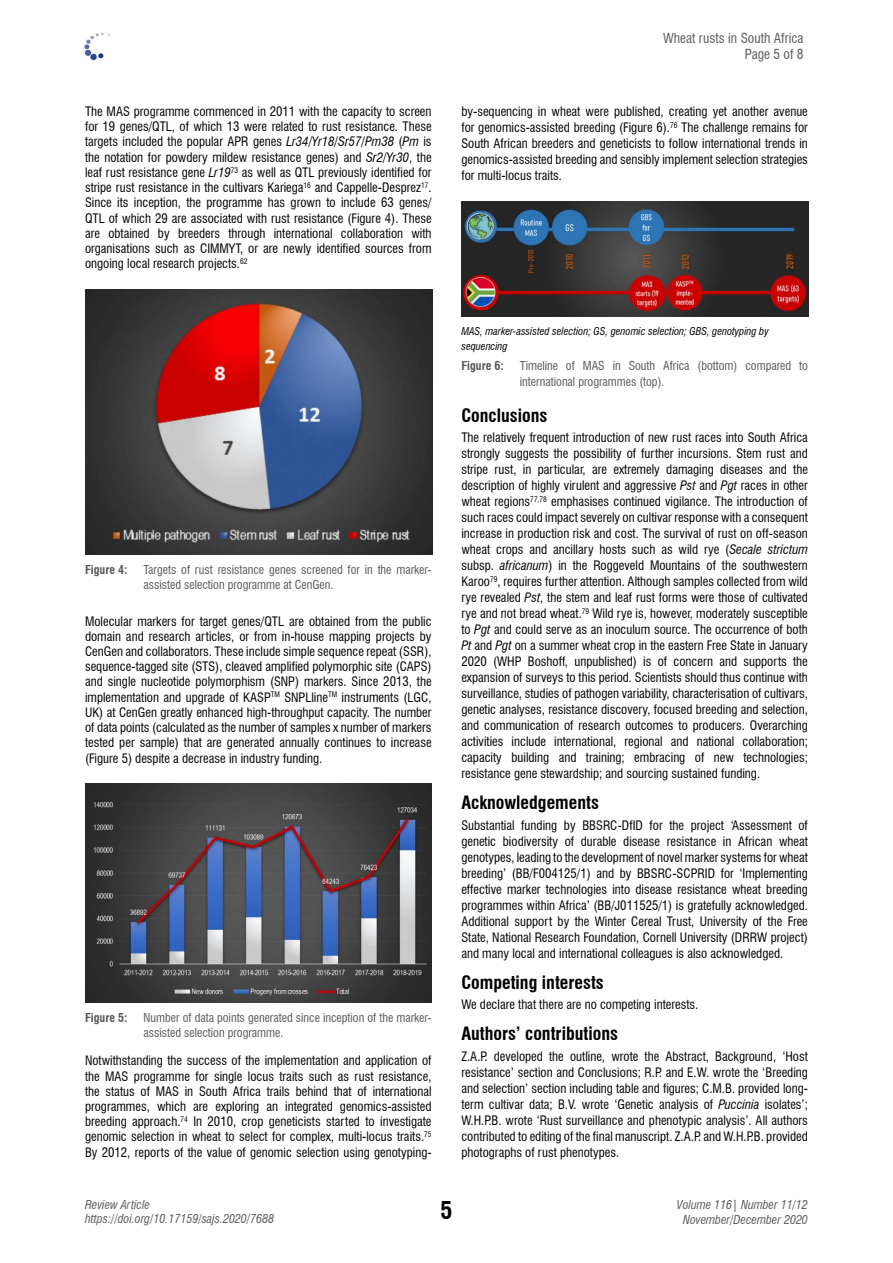
<style>
.page{position:relative;width:893px;height:1263px;background:#fff}
.page>*{position:absolute;margin:0;border:0;box-sizing:border-box;transform-origin:0 0}
.t1{font:700 condensed 24px "Swiss 721 BT";color:#000}
.Heading_1{font:700 condensed 18px "Swiss 721 BT";color:#000}
.t2{font:condensed 13.5px/16.2px "Swiss 721 BT";color:#58595b;text-align:right}
.BODY{font:condensed 12.75px/16px "Swiss 721 BT";color:#000;text-align:justify}
.FIG_caption{font:condensed 12px/15.1px "Swiss 721 BT";color:#58595b}
.t3{font:italic condensed 12px/14.4px "Swiss 721 BT";color:#58595b;text-align:center}
.Figure_Caption{font:condensed 12px/15.1px "Swiss 721 BT";color:#58595b}
.FIG_caption-2{font:700 condensed 12px "Swiss 721 BT";color:#58595b}
.Figure_Caption-2{font:700 condensed 12px "Swiss 721 BT";color:#58595b}
.FIG_source{font:italic condensed 10.5px/14.5px "Swiss 721 BT";color:#000}
.s1{font-style:italic}
</style>
<div class="page">
<img style="left:84px;top:32px;width:26px;height:29px">
<img style="left:85px;top:289px;width:348px;height:265px">
<img style="left:85px;top:783px;width:347px;height:220px">
<img style="left:461px;top:202px;width:347px;height:115px">
<p class="BODY" style="left:85px;top:104px;width:348px;line-height:15.1px">The MAS programme commenced in 2011 with the capacity to screen for 19 genes/QTL, of which 13 were related to rust resistance. These targets included the popular APR genes <span class="s1">Lr34/Yr18/Sr57/Pm38</span> (<span class="s1">Pm</span> is the notation for powdery mildew resistance genes) and <span class="s1">Sr2/Yr30</span>, the leaf rust resistance gene <span class="s1">Lr19</span><sup>73</sup> as well as QTL previously identified for stripe rust resistance in the cultivars Kariega<sup>16</sup> and Cappelle-Desprez<sup>17</sup>.<br>Since its inception, the programme has grown to include 63 genes/ QTL of which 29 are associated with rust resistance (Figure 4). These are obtained by breeders through international collaboration with organisations such as CIMMYT, or are newly identified sources from ongoing local research projects.<sup>62</sup></p>
<p class="t2" style="left:663px;top:30px;width:142px">Wheat rusts in South Africa<br>Page 5 of 8</p>
<p class="BODY" style="left:461px;top:103px;width:348px">by-sequencing in wheat were published, creating yet another avenue for genomics-assisted breeding (Figure 6).<sup>76</sup> The challenge remains for South African breeders and geneticists to follow international trends in genomics-assisted breeding and sensibly implement selection strategies for multi-locus traits.</p>
<p class="Figure_Caption-2" style="left:85px;top:562px;width:44px">Figure 4:</p>
<p class="Figure_Caption" style="left:144px;top:562px;width:290px">Targets of rust resistance genes screened for in the marker&shy;assisted selection programme at CenGen.</p>
<p class="BODY" style="left:85px;top:613px;width:348px;line-height:15.1px">Molecular markers for target genes/QTL are obtained from the public domain and research articles, or from in-house mapping projects by CenGen and collaborators. These include simple sequence repeat (SSR), sequence-tagged site (STS), cleaved amplified polymorphic site (CAPS) and single nucleotide polymorphism (SNP) markers. Since 2013, the implementation and upgrade of KASP<sup>TM</sup> SNPLline<sup>TM</sup> instruments (LGC, UK) at CenGen greatly enhanced high-throughput capacity. The number of data points (calculated as the number of samples x number of markers tested per sample) that are generated annually continues to increase (Figure 5) despite a decrease in industry funding.</p>
<p class="FIG_caption-2" style="left:85px;top:1010px;width:44px">Figure 5:</p>
<p class="FIG_caption" style="left:144px;top:1010px;width:290px">Number of data points generated since inception of the marker&shy;assisted selection programme.</p>
<p class="BODY" style="left:85px;top:1053px;width:348px;line-height:15.1px">Notwithstanding the success of the implementation and application of the MAS programme for single locus traits such as rust resistance, the status of MAS in South Africa trails behind that of international programmes, which are exploring an integrated genomics-assisted breeding approach.<sup>74</sup> In 2010, crop geneticists started to investigate genomic selection in wheat to select for complex, multi-locus traits.<sup>75<br></sup>By 2012, reports of the value of genomic selection using genotyping-</p>
<p class="FIG_source" style="left:461px;top:324px;width:309px">MAS, marker-assisted selection; GS, genomic selection; GBS, genotyping by sequencing</p>
<p class="FIG_caption-2" style="left:461px;top:359px;width:44px">Figure 6:</p>
<p class="FIG_caption" style="left:520px;top:358px;width:290px;line-height:16px">Timeline of MAS in South Africa (bottom) compared to international programmes (top).</p>
<p class="Heading_1" style="left:461px;top:404px;width:87px">Conclusions</p>
<p class="BODY" style="left:461px;top:429px;width:348px">The relatively frequent introduction of new rust races into South Africa strongly suggests the possibility of further incursions. Stem rust and stripe rust, in particular, are extremely damaging diseases and the description of highly virulent and aggressive <span class="s1">Pst</span> and <span class="s1">Pgt</span> races in other wheat regions<sup>77,78</sup> emphasises continued vigilance. The introduction of such races could impact severely on cultivar response with a consequent increase in production risk and cost. The survival of rust on off-season wheat crops and ancillary hosts such as wild rye (<span class="s1">Secale strictum </span>subsp. <span class="s1">africanum</span>) in the Roggeveld Mountains of the southwestern Karoo<sup>79</sup>, requires further attention. Although samples collected from wild rye revealed <span class="s1">Pst</span>, the stem and leaf rust forms were those of cultivated rye and not bread wheat.<sup>79</sup> Wild rye is, however, moderately susceptible to <span class="s1">Pgt</span> and could serve as an inoculum source. The occurrence of both <span class="s1">Pt</span> and <span class="s1">Pgt</span> on a summer wheat crop in the eastern Free State in January 2020 (WHP Boshoff, unpublished) is of concern and supports the expansion of surveys to this period. Scientists should thus continue with surveillance, studies of pathogen variability, characterisation of cultivars, genetic analyses, resistance discovery, focused breeding and selection, and communication of research outcomes to producers. Overarching activities include international, regional and national collaboration; capacity building and training; embracing of new technologies; resistance gene stewardship; and sourcing sustained funding.</p>
<p class="Heading_1" style="left:461px;top:792px;width:139px">Acknowledgements</p>
<p class="BODY" style="left:461px;top:817px;width:348px">Substantial funding by BBSRC-DfID for the project ‘Assessment of genetic biodiversity of durable disease resistance in African wheat genotypes, leading to the development of novel marker systems for wheat breeding’ (BB/F004125/1) and by BBSRC-SCPRID for ‘Implementing effective marker technologies into disease resistance wheat breeding programmes within Africa’ (BB/J011525/1) is gratefully acknowledged.<br>Additional support by the Winter Cereal Trust, University of the Free State, National Research Foundation, Cornell University (DRRW project) and many local and international colleagues is also acknowledged.</p>
<p class="Heading_1" style="left:461px;top:971px;width:144px">Competing interests</p>
<p class="BODY" style="left:461px;top:996px;width:239px">We declare that there are no competing interests.</p>
<p class="Heading_1" style="left:461px;top:1023px;width:158px">Authors’ contributions</p>
<p class="BODY" style="left:461px;top:1048px;width:348px">Z.A.P. developed the outline, wrote the Abstract, Background, ‘Host resistance’ section and Conclusions; R.P. and E.W. wrote the ‘Breeding and selection’ section including table and figures; C.M.B. provided long&shy;term cultivar data; B.V. wrote ‘Genetic analysis of <span class="s1">Puccinia</span> isolates’; W.H.P.B. wrote ‘Rust surveillance and phenotypic analysis’. All authors contributed to editing of the final manuscript. Z.A.P. and W.H.P.B. provided photographs of rust phenotypes.</p>
<p class="t3" style="left:85px;top:1197px;width:191px;text-align:left">Review Article https://doi.org/10.17159/sajs.2020/7688</p>
<h1 class="t1" style="left:440px;top:1195px;width:13px">5</h1>
<p class="t3" style="left:677px;top:1198px;width:133px">Volume 116| Number 11/12<br>November/December 2020</p>
</div>
